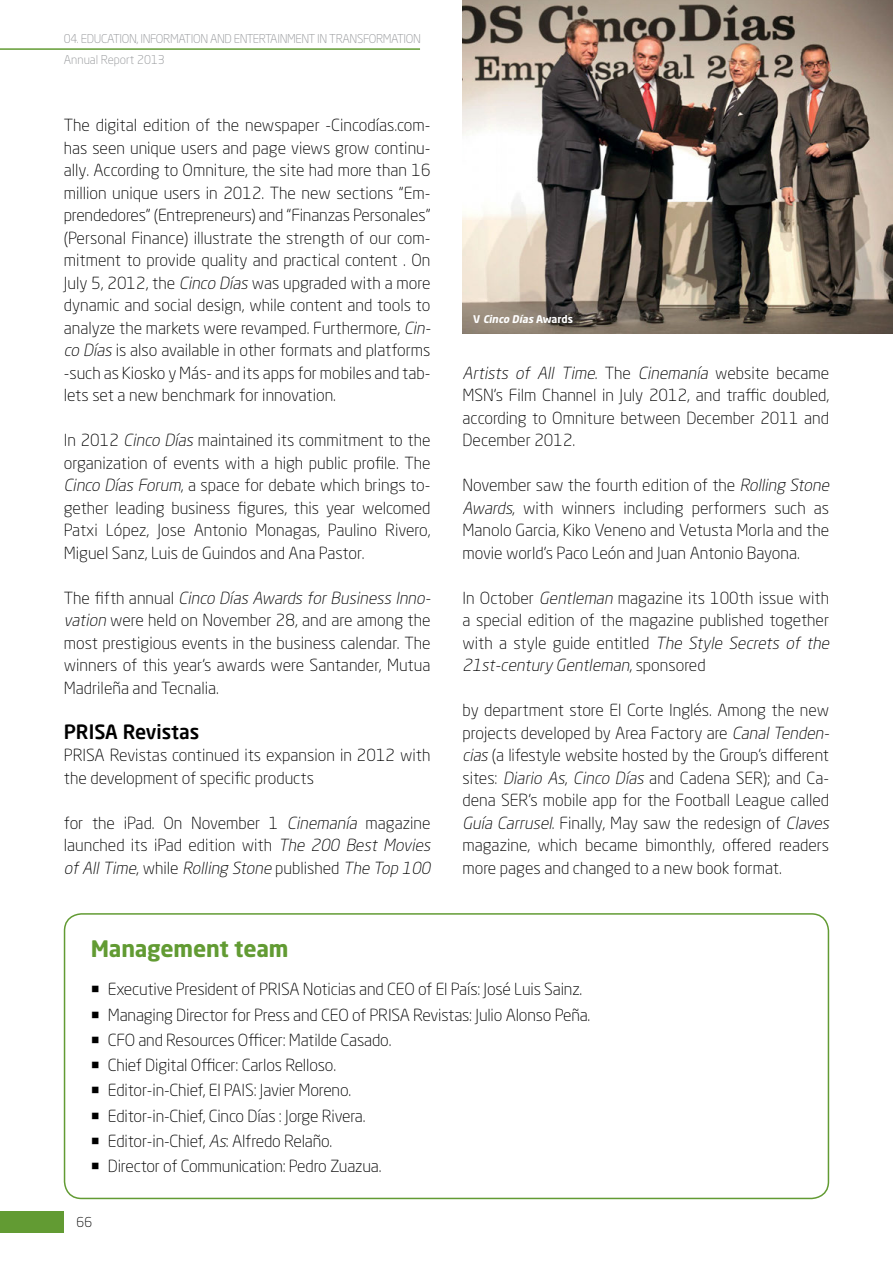
<style>
.page{position:relative;width:893px;height:1263px;background:#fff}
.page>*{position:absolute;margin:0;border:0;box-sizing:border-box;transform-origin:0 0}
.t1{font:700 22.5px "Neo Sans Pro";letter-spacing:-.01em;color:#629b33}
.t2{font:500 19.5px "Neo Sans Pro";color:#000}
.t3{font:300 16.5px/22.5px "Neo Sans Pro";color:#000}
.t4{font:300 13.5px "Neo Sans Pro";color:#000}
.t5{font:300 12px/21px "Neo Sans Pro";letter-spacing:-.03em;color:#939598}
.t6{font:italic 700 10.5px "Neo Sans Pro";color:#fff}
.s1{font-style:italic}
.s2{font-style:normal}
</style>
<div class="page">
<div style="left:0;top:1211px;width:64px;height:22px;background:#629b33"></div>
<hr style="left:0;top:48px;width:420px;height:2px;background:#629b33">
<div style="left:64px;top:913px;width:765px;height:286px;border:2px solid #629b33;border-radius:17px"></div>
<img style="left:462px;top:0;width:431px;height:334px">
<p class="t5" style="left:64px;top:28px;width:359px">04. Education, information and entertainment in transformation<br>Annual Report 2013</p>
<p class="t3" style="left:64px;top:114px;width:372px">The digital edition of the newspaper -Cincodías.com&shy;has seen unique users and page views grow continu&shy;ally. According to Omniture, the site had more than 16 million unique users in 2012. The new sections “Em&shy;prendedores” (Entrepreneurs) and “Finanzas Personales” (Personal Finance) illustrate the strength of our com&shy;mitment to provide quality and practical content . On July 5, 2012, the <span class="s1">Cinco Días</span> was upgraded with a more dynamic and social design, while content and tools to analyze the markets were revamped. Furthermore, <span class="s1">Cin&shy;co Días</span> is also available in other formats and platforms -such as Kiosko y Más- and its apps for mobiles and tab&shy;lets set a new benchmark for innovation.</p>
<p class="t3" style="left:64px;top:429px;width:368px;text-align:justify">In 2012 <span class="s1">Cinco Días</span> maintained its commitment to the organization of events with a high public profile. The <span class="s1">Cinco Días Forum</span>, a space for debate which brings to&shy;gether leading business figures, this year welcomed Patxi López, Jose Antonio Monagas, Paulino Rivero, Miguel Sanz, Luis de Guindos and Ana Pastor.</p>
<p class="t3" style="left:64px;top:586px;width:372px">T h e fi f t h a n n u a l <span class="s1">Cinco Días Awards forBusiness Inno&shy;vation</span> were held on November 28, and are among the most prestigious events in the business calendar. The winners of this year’s awards were Santander, Mutua Madrileña and Tecnalia.</p>
<p class="t2" style="left:64px;top:719px;width:137px">PRISA Revistas</p>
<p class="t3" style="left:64px;top:744px;width:368px">PRISA Revistas continued its expansion in 2012 with the development of specific products</p>
<p class="t3" style="left:64px;top:811px;width:372px">for the iPad. On November 1 <span class="s1">Cinemanía</span> magazine launched its iPad edition with <span class="s1">The 200 Best Movies ofAllTime</span>, w h i l e <span class="s1">Rolling Stone</span> p u b l i s h e d <span class="s1">The Top 100</span></p>
<p class="t6" style="left:473px;top:313px;width:101px"><span class="s2">V</span> Cinco Días <span class="s2">Awards</span></p>
<p class="t3" style="left:462px;top:361px;width:368px;text-align:justify"><span class="s1">Artists of All Time</span>. T h e <span class="s1">Cinemanía</span> w e b s i t e b e c a m e MSN’s Film Channel in July 2012, and traffic doubled, according to Omniture between December 2011 and December 2012.</p>
<p class="t3" style="left:462px;top:474px;width:372px">November saw the fourth edition of the <span class="s1">Rolling Stone Awards</span>, with winners including performers such as Manolo Garcia, Kiko Veneno and Vetusta Morla and the movie world’s Paco León and Juan Antonio Bayona.</p>
<p class="t3" style="left:462px;top:586px;width:372px">In October <span class="s1">Gentleman</span> magazine its 100th issue with a special edition of the magazine published together with a style guide entitled <span class="s1">The Style Secrets of the 21st-century Gentleman</span>, s p o n s o re d</p>
<p class="t3" style="left:462px;top:699px;width:372px">by department store El Corte Inglés. Among the new projects developed by Area Factory are <span class="s1">CanalTenden&shy;cias</span> (a lifestyle website hosted by the Group’s different sites: <span class="s1">Diario As</span>, <span class="s1">Cinco Días</span> and Cadena SER); and Ca&shy;dena SER’s mobile app for the Football League called <span class="s1">Guía Carrusel</span>. Finally, May saw the redesign of <span class="s1">Claves </span>magazine, which became bimonthly, offered readers more pages and changed to a new book format.</p>
<h1 class="t1" style="left:91px;top:935px;width:199px">Management team</h1>
<p class="t3" style="left:108px;top:977px;width:484px;line-height:25.2px">Executive President of PRISA Noticias and CEO of El País: José Luis Sainz.<br>Managing Director for Press and CEO of PRISA Revistas: Julio Alonso Peña.<br>CFO and Resources Officer: Matilde Casado.<br>Chief Digital Officer: Carlos Relloso.<br>Editor-in-Chief, El PAIS: Javier Moreno.<br>Editor-in-Chief, Cinco Días : Jorge Rivera.<br>Editor-in-Chief, <span class="s1">As</span>: Alfredo Relaño.<br>Director of Communication: Pedro Zuazua.</p>
<p class="t4" style="left:77px;top:1214px;width:17px">66</p>
</div>
